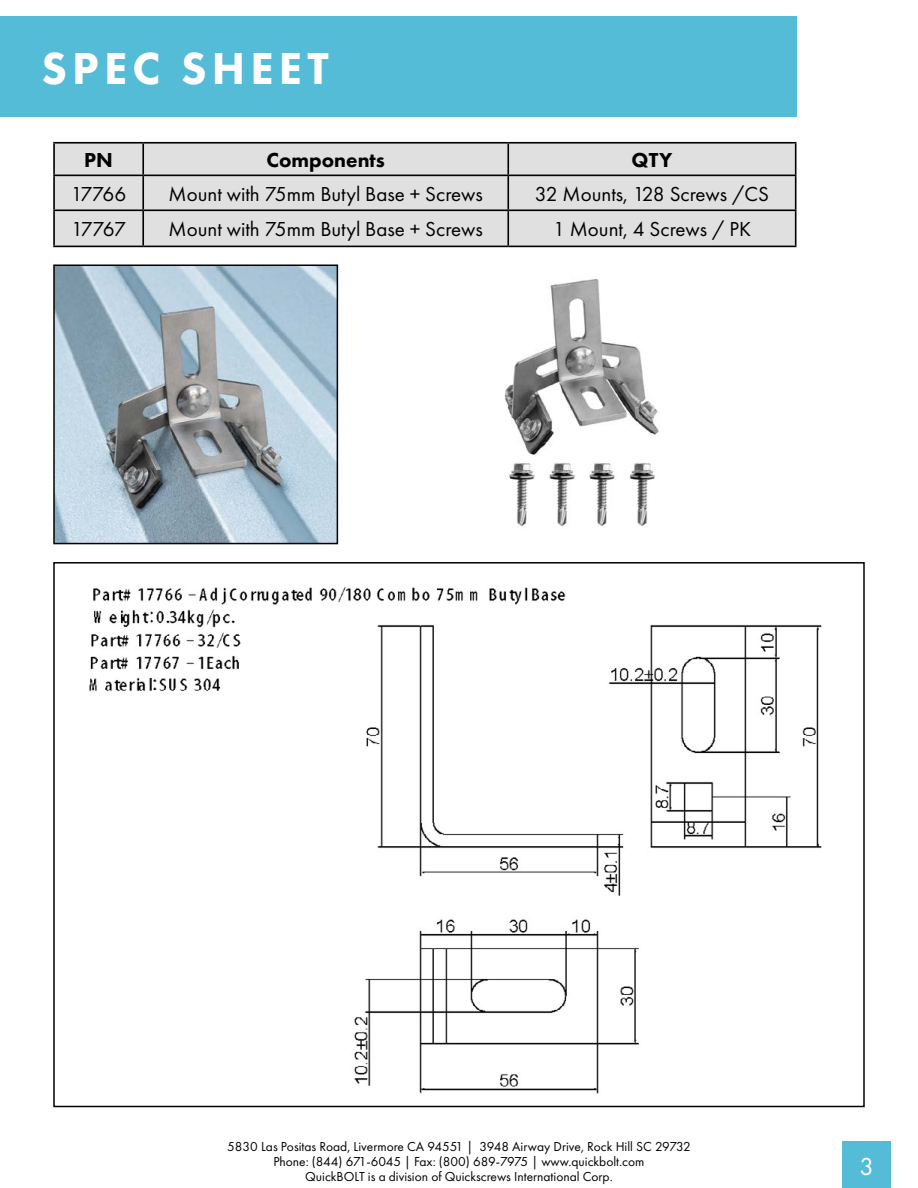
<style>
.page{position:relative;width:918px;height:1188px;background:#fff}
.page>*{position:absolute;margin:0;border:0;box-sizing:border-box;transform-origin:0 0}
.t1{font:800 46.5px "Futura PT";letter-spacing:.11em;color:#fff}
.t2{font:25.5px "Futura PT";color:#fff}
.t3{font:21px "Futura PT";color:#000}
.t4{font:800 21px "Futura PT";color:#000}
.t5{font:13.5px/15px "Futura PT";color:#000;text-align:center}
</style>
<div class="page">
<div style="left:843px;top:1142px;width:48px;height:46px;background:#55bcd7"></div>
<div style="left:0;top:17px;width:796px;height:100px;background:#55bcd7"></div>
<div style="left:55px;top:144px;width:740px;height:102px;background:#e0e0e0"></div>
<hr style="left:53px;top:142px;width:90px;height:2px;background:#000">
<hr style="left:53px;top:144px;width:2px;height:31px;background:#000">
<hr style="left:143px;top:142px;width:365px;height:2px;background:#000">
<hr style="left:142px;top:144px;width:2px;height:31px;background:#000">
<hr style="left:508px;top:142px;width:288px;height:2px;background:#000">
<hr style="left:507px;top:144px;width:2px;height:31px;background:#000">
<hr style="left:795px;top:144px;width:2px;height:31px;background:#000">
<hr style="left:53px;top:175px;width:90px;height:1px;background:#000">
<hr style="left:53px;top:176px;width:2px;height:33px;background:#000">
<hr style="left:143px;top:175px;width:365px;height:1px;background:#000">
<hr style="left:142px;top:176px;width:2px;height:33px;background:#000">
<hr style="left:508px;top:175px;width:288px;height:1px;background:#000">
<hr style="left:507px;top:176px;width:2px;height:33px;background:#000">
<hr style="left:795px;top:176px;width:2px;height:33px;background:#000">
<hr style="left:53px;top:209px;width:90px;height:2px;background:#000">
<hr style="left:53px;top:211px;width:2px;height:35px;background:#000">
<hr style="left:143px;top:209px;width:365px;height:2px;background:#000">
<hr style="left:142px;top:211px;width:2px;height:35px;background:#000">
<hr style="left:508px;top:209px;width:288px;height:2px;background:#000">
<hr style="left:507px;top:211px;width:2px;height:35px;background:#000">
<hr style="left:795px;top:211px;width:2px;height:35px;background:#000">
<hr style="left:53px;top:246px;width:90px;height:1px;background:#000">
<hr style="left:143px;top:246px;width:365px;height:1px;background:#000">
<hr style="left:508px;top:246px;width:288px;height:1px;background:#000">
<img style="left:504px;top:279px;width:155px;height:248px">
<img style="left:56px;top:268px;width:279px;height:273px">
<div style="left:53px;top:265px;width:285px;height:279px;border:2px solid #000"></div>
<img style="left:89px;top:587px;width:733px;height:507px">
<div style="left:82px;top:745px;width:272px;height:90px;background:#fff"></div>
<h1 class="t1" style="left:42px;top:39px;width:289px">SPEC SHEET</h1>
<h3 class="t4" style="left:84px;top:147px;width:30px">PN</h3>
<h3 class="t4" style="left:266px;top:147px;width:120px">Components</h3>
<h3 class="t4" style="left:632px;top:147px;width:42px">QTY</h3>
<h3 class="t3" style="left:71px;top:181px;width:57px">17766</h3>
<h3 class="t3" style="left:169px;top:181px;width:316px">Mount with 75mm Butyl Base + Screws</h3>
<h3 class="t3" style="left:535px;top:181px;width:236px">32 Mounts, 128 Screws /CS</h3>
<h3 class="t3" style="left:71px;top:217px;width:56px">17767</h3>
<h3 class="t3" style="left:169px;top:217px;width:316px">Mount with 75mm Butyl Base + Screws</h3>
<h3 class="t3" style="left:553px;top:217px;width:199px">1 Mount, 4 Screws / PK</h3>
<p class="t5" style="left:227px;top:1139px;width:465px">5830 Las Positas Road, Livermore CA 94551 | 3948 Airway Drive, Rock Hill SC 29732<br>Phone: (844) 671-6045 | Fax: (800) 689-7975 | www.quickbolt.com<br>QuickBOLT is a division of Quickscrews International Corp.</p>
<h2 class="t2" style="left:860px;top:1151px;width:16px">3</h2>
</div>
